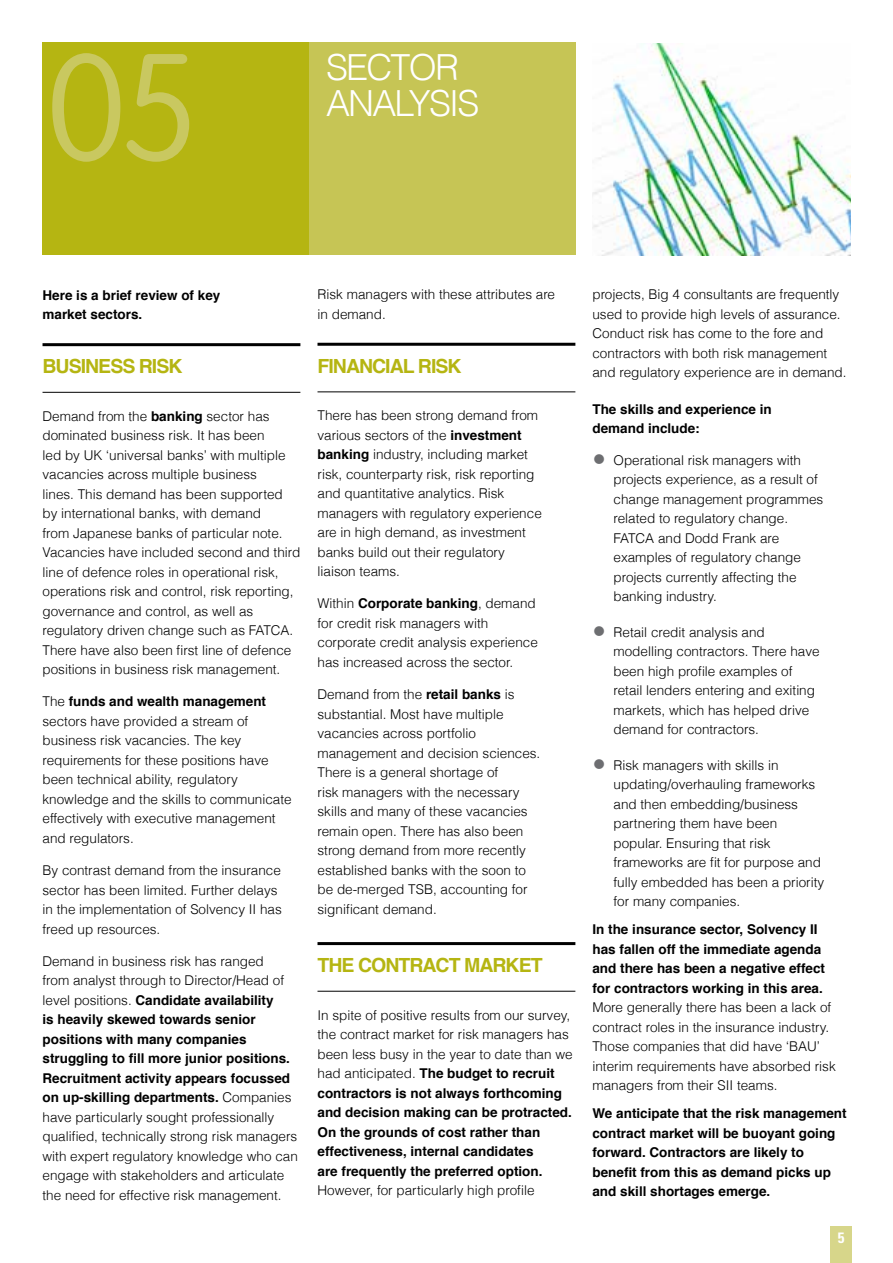
<style>
.page{position:relative;width:893px;height:1263px;background:#fff}
.page>*{position:absolute;margin:0;border:0;box-sizing:border-box;transform-origin:0 0}
.t1{font:100 150px "VAG Rounded";color:#c9c860}
.t2{font:300 36px/36px "Helvetica";color:#fff}
.t3{font:700 19.5px "Helvetica";letter-spacing:-.05em;color:#b5b512}
.t4{font:700 condensed 15px "Univers";color:#fff}
.t5{font:300 13.5px/19.5px "Helvetica";color:#000}
.t6{font:700 13.5px/19.5px "Helvetica";color:#000}
.s1{font-weight:700}
.s2{font-weight:300}
.s3{font-size:27px;color:#6d6e71}
</style>
<div class="page">
<div style="left:309px;top:43px;width:266px;height:212px;background:#c6c555"></div>
<div style="left:43px;top:43px;width:266px;height:212px;background:#b5b512"></div>
<img style="left:592px;top:43px;width:258px;height:212px">
<hr style="left:43px;top:343px;width:257px;height:3px;background:#000">
<hr style="left:43px;top:392px;width:257px;height:1px;background:#000">
<hr style="left:317px;top:343px;width:258px;height:3px;background:#000">
<hr style="left:317px;top:391px;width:258px;height:1px;background:#000">
<hr style="left:317px;top:942px;width:258px;height:3px;background:#000">
<hr style="left:317px;top:991px;width:258px;height:1px;background:#000">
<div style="left:830px;top:1227px;width:22px;height:36px;background:#d7d68a"></div>
<h1 class="t1" style="left:46px;top:23px;width:155px">05</h1>
<h2 class="t2" style="left:326px;top:47px;width:43px">Sector<br>Analysis</h2>
<p class="t6" style="left:43px;top:285px;width:179px">Here is a brief review of key market sectors.</p>
<h3 class="t3" style="left:43px;top:351px;width:141px">Business Risk</h3>
<p class="t5" style="left:43px;top:405px;width:259px">Demand from the <span class="s1">banking</span> sector has dominated business risk. It has been<br>led by U K ‘universal banks’ with multiple vacancies across multiple business<br>lines. This demand has been supported by international banks, with demand<br>from Japanese banks of particular note.<br>Vacancies have included second and third line of defence roles in operational risk, operations risk and control, risk reporting, governance and control, as well as regulatory driven change such as FATCA.<br>There have also been first line of defence positions in business risk management.</p>
<p class="t5" style="left:43px;top:691px;width:251px">The <span class="s1">funds and wealth management </span>sectors have provided a stream of business risk vacancies. The key requirements for these positions have been technical ability, regulatory knowledge and the skills to communicate effectively with executive management and regulators.</p>
<p class="t5" style="left:43px;top:860px;width:241px">By contrast demand from the insurance sector has been limited. Further delays in the implementation of Solvency II has freed up resources.</p>
<p class="t5" style="left:43px;top:951px;width:257px">Demand in business risk has ranged<br>from analyst through to Director/Head of level positions. <span class="s1">Candidate availability<br>is heavily skewed towards senior positions with many companies struggling to fill more junior positions.<br>Recruitment activity appears focussed on up-skilling departments.</span> Companies have particularly sought professionally qualified, technically strong risk managers with expert regulatory knowledge who can engage with stakeholders and articulate the need for effective risk management.</p>
<p class="t5" style="left:317px;top:284px;width:239px">Risk managers with these attributes are in demand.</p>
<h3 class="t3" style="left:317px;top:350px;width:23px">FINANCIAL</h3>
<h3 class="t3" style="left:418px;top:350px;width:45px">Risk</h3>
<p class="t5" style="left:317px;top:405px;width:226px">There has been strong demand from various sectors of the <span class="s1">investment banking</span> industry, including market risk, counterparty risk, risk reporting and quantitative analytics. Risk managers with regulatory experience are in high demand, as investment banks build out their regulatory liaison teams.</p>
<p class="t5" style="left:317px;top:593px;width:222px">Within <span class="s1">Corporate banking</span>, demand for credit risk managers with corporate credit analysis experience has increased across the sector.</p>
<p class="t5" style="left:317px;top:684px;width:224px">Demand from the <span class="s1">retail banks</span> is substantial. Most have multiple vacancies across portfolio management and decision sciences.<br>There is a general shortage of<br>risk managers with the necessary skills and many of these vacancies remain open. There has also been strong demand from more recently established banks with the soon to be de-merged TSB, accounting for significant demand.</p>
<h3 class="t3" style="left:317px;top:949px;width:227px">Th e Contract Market</h3>
<p class="t6" style="left:317px;top:1005px;width:257px"><span class="s2">In spite of positive results from our survey, the contract market for risk managers has been less busy in the year to date than we had anticipated.</span> The budget to recruit contractors is not always forthcoming and decision making can be protracted.<br>On the grounds of cost rather than effectiveness, internal candidates<br>are frequently the preferred option.</p>
<p class="t5" style="left:317px;top:1180px;width:219px">However, for particularly high profile</p>
<p class="t5" style="left:592px;top:284px;width:256px">projects, Big 4 consultants are frequently used to provide high levels of assurance.<br>Conduct risk has come to the fore and contractors with both risk management and regulatory experience are in demand.</p>
<p class="t6" style="left:592px;top:399px;width:181px">The skills and experience in demand include:</p>
<p class="t5" style="left:613px;top:449px;width:211px;text-indent:-21px"><span class="s3">•</span> Operational risk managers with projects experience, as a result of change management programmes related to regulatory change.<br>FATCA and Dodd Frank are examples of regulatory change projects currently affecting the banking industry.</p>
<p class="t5" style="left:613px;top:621px;width:208px;text-indent:-21px"><span class="s3">•</span> Retail credit analysis and modelling contractors. There have been high profile examples of retail lenders entering and exiting markets, which has helped drive demand for contractors.</p>
<p class="t5" style="left:613px;top:754px;width:212px;text-indent:-21px"><span class="s3">•</span> Risk managers with skills in updating/overhauling frameworks and then embedding/business partnering them have been popular. Ensuring that risk frameworks are fit for purpose and fully embedded has been a priority for many companies.</p>
<p class="t6" style="left:592px;top:920px;width:234px">In the insurance sector, Solvency II has fallen off the immediate agenda and there has been a negative effect for contractors working in this area.</p>
<p class="t5" style="left:592px;top:997px;width:245px">More generally there has been a lack of contract roles in the insurance industry.<br>Those companies that did have ‘BAU ’ interim requirements have absorbed risk managers from their SII teams.</p>
<p class="t6" style="left:592px;top:1104px;width:256px">We anticipate that the risk management contract market will be buoyant going forward. Contractors are likely to benefit from this as demand picks up and skill shortages emerge.</p>
<p class="t4" style="left:838px;top:1228px;width:8px">5</p>
</div>
